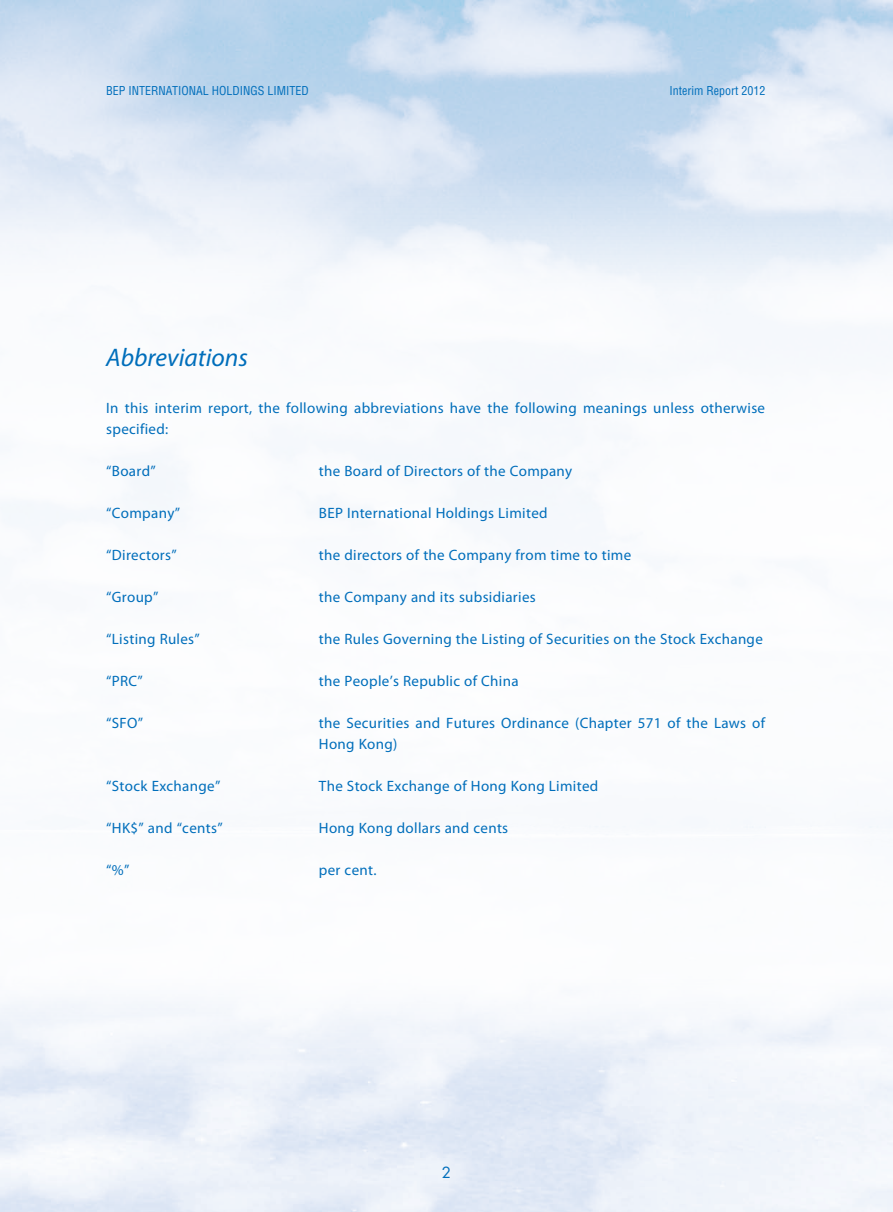
<style>
.page{position:relative;width:893px;height:1212px;background:#fff}
.page>*{position:absolute;margin:0;border:0;box-sizing:border-box;transform-origin:0 0}
.t1{font:italic 25.5px "Myriad Pro";color:#006ebb}
.t2{font:15px/21px "Myriad Pro";letter-spacing:.02em;color:#006ebb}
.t3{font:15px "Futura Std";color:#006ebb}
.t4{font:condensed 12px "Helvetica LT Std";color:#006ebb}
</style>
<div class="page">
<p class="t4" style="left:106px;top:83px;width:204px">BEP INTERNATIONAL HOLDINGS LIMITED</p>
<p class="t4" style="left:669px;top:83px;width:97px">Interim Report 2012</p>
<h1 class="t1" style="left:106px;top:341px;width:143px">Abbreviations</h1>
<p class="t2" style="left:106px;top:397px;width:660px">In this interim report, the following abbreviations have the following meanings unless otherwise specified:</p>
<p class="t2" style="left:106px;top:460px;width:51px">“Board”</p>
<p class="t2" style="left:319px;top:460px;width:255px">the Board of Directors of the Company</p>
<p class="t2" style="left:106px;top:502px;width:75px">“Company”</p>
<p class="t2" style="left:319px;top:502px;width:230px">BEP International Holdings Limited</p>
<p class="t2" style="left:106px;top:544px;width:72px">“Directors”</p>
<p class="t2" style="left:319px;top:544px;width:314px">the directors of the Company from time to time</p>
<p class="t2" style="left:106px;top:586px;width:54px">“Group”</p>
<p class="t2" style="left:319px;top:586px;width:218px">the Company and its subsidiaries</p>
<p class="t2" style="left:106px;top:628px;width:95px">“Listing Rules”</p>
<p class="t2" style="left:319px;top:628px;width:445px">the Rules Governing the Listing of Securities on the Stock Exchange</p>
<p class="t2" style="left:106px;top:670px;width:38px">“PRC”</p>
<p class="t2" style="left:319px;top:670px;width:201px">the People’s Republic of China</p>
<p class="t2" style="left:106px;top:712px;width:38px">“SFO”</p>
<p class="t2" style="left:319px;top:712px;width:448px">the Securities and Futures Ordinance (Chapter 571 of the Laws of<br>Hong Kong)</p>
<p class="t2" style="left:106px;top:775px;width:116px">“Stock Exchange”</p>
<p class="t2" style="left:319px;top:775px;width:281px">The Stock Exchange of Hong Kong Limited</p>
<p class="t2" style="left:106px;top:817px;width:118px">“HK$” and “cents”</p>
<p class="t2" style="left:319px;top:817px;width:191px">Hong Kong dollars and cents</p>
<p class="t2" style="left:106px;top:859px;width:25px">“%”</p>
<p class="t2" style="left:319px;top:859px;width:59px">per cent.</p>
<p class="t3" style="left:442px;top:1162px;width:11px">2</p>
</div>
